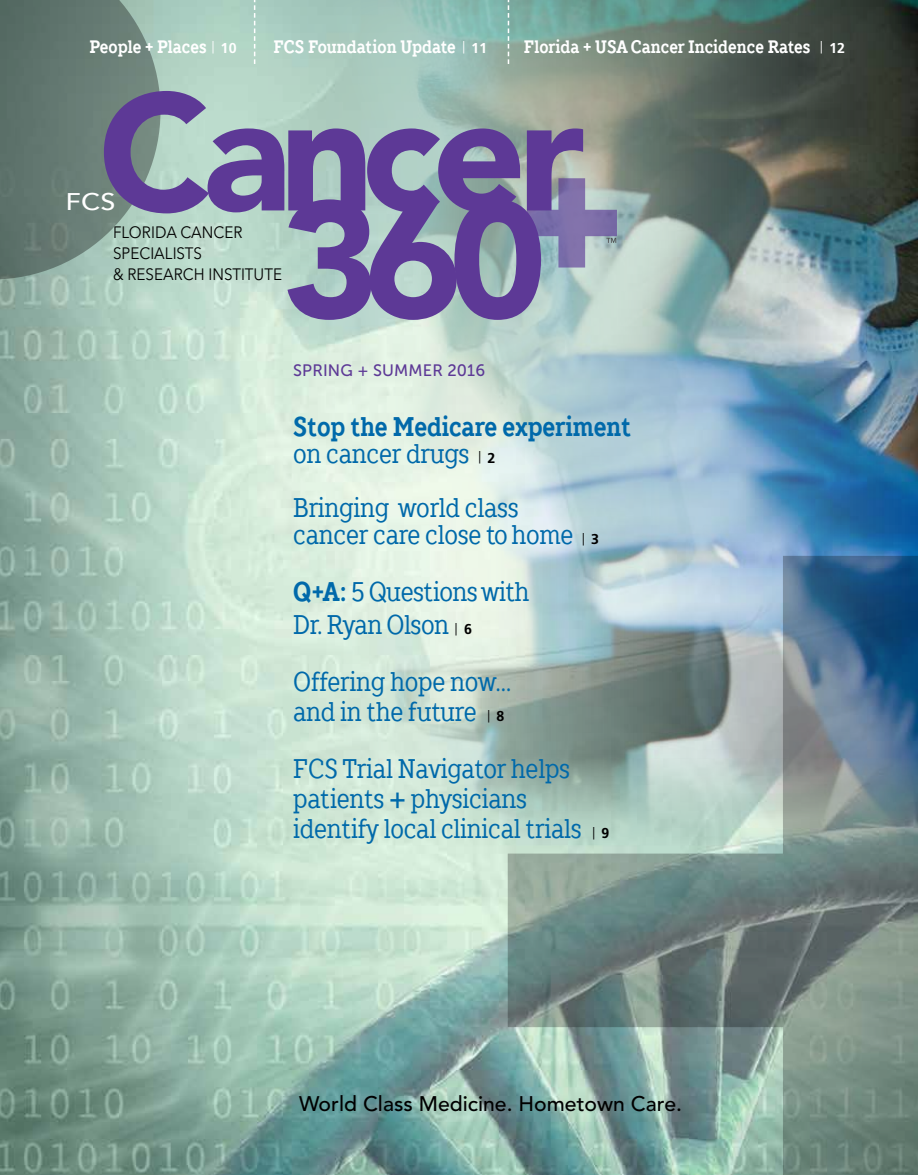
<style>
.page{position:relative;width:918px;height:1175px;background:#fff}
.page>*{position:absolute;margin:0;border:0;box-sizing:border-box;transform-origin:0 0}
.t1{font:900 164.55px "Avenir";letter-spacing:-.07em;color:#5d3996}
.t2{font:27px/30px "TT Slabs Condensed";letter-spacing:-.01em;color:#0069aa}
.t3{font:700 27px/27px "TT Slabs Condensed";letter-spacing:-.005em;color:#0069aa}
.t4{font:500 24px "Avenir Next";color:#fff;scale:1.1 1}
.t5{font:500 21px "Avenir";color:#000}
.t6{font:700 18px "TT Slabs Condensed";color:#fff}
.t7{font:16.5px/20.9px "Avenir Next";color:#000;scale:.92 1}
.t8{font:16.5px "Museo Sans 500";letter-spacing:.01em;color:#5d3996}
.s1{font-family:"Frugal Sans Light DTC";font-weight:400;font-size:15px}
.s2{font-family:"Frugal Sans Bold DTC";font-weight:400;font-size:15px}
.s3{font-weight:400}
.s4{font-family:"Frugal Sans Light DTC";font-weight:400;font-size:15px;color:#000}
.s5{font-family:"Frugal Sans Bold DTC";font-weight:400;font-size:15px;color:#000}
.s6{font-family:"Frugal Sans Light DTC";font-size:15px;color:#000}
.s7{font-family:"Frugal Sans Bold DTC";font-size:15px;color:#000}
.s8{font-weight:700}
.s9{font-size:37.5px}
</style>
<div class="page">
<img style="left:0;top:279px;width:508px;height:895px">
<img style="left:109px;top:0;width:809px;height:864px">
<svg style="left:0;top:0;width:161px;height:279px;background:#71887f"></svg>
<img style="left:508px;top:556px;width:410px;height:618px">
<svg style="left:527px;top:178px;width:90px;height:89px;background:#9498b2"></svg>
<svg style="left:254px;top:0;width:1px;height:64px"></svg>
<svg style="left:508px;top:0;width:1px;height:64px"></svg>
<p class="t6" style="left:90px;top:35px;width:149px">People + Places <span class="s1">|</span> <span class="s2">10</span></p>
<p class="t6" style="left:273px;top:35px;width:215px">FCS Foundation Update <span class="s1">|</span> <span class="s2">11</span></p>
<p class="t6" style="left:524px;top:35px;width:323px">Florida + USA Cancer Incidence Rates <span class="s1">|</span> <span class="s2">12</span></p>
<h1 class="t1" style="left:98px;top:54px;width:488px">Cancer</h1>
<p class="t4" style="left:66px;top:181px;width:47px">FCS</p>
<h1 class="t1" style="left:282px;top:161px;width:266px">360</h1>
<p class="t7" style="left:113px;top:221px;width:185px">FLORIDA CANCER<br>SPECIALISTS<br>&amp; RESEARCH INSTITUTE</p>
<p class="t8" style="left:293px;top:361px;width:193px">SPRING + SUMMER 2016</p>
<p class="t3" style="left:293px;top:413px;width:339px">Stop the Medicare experiment <span class="s3">on cancer drugs</span> <span class="s4">|</span> <span class="s5">2</span></p>
<p class="t2" style="left:293px;top:494px;width:307px;line-height:27px">Bringing world class cancer care close to home <span class="s6">|</span> <span class="s7">3</span></p>
<p class="t2" style="left:293px;top:575px;width:238px;line-height:33px"><span class="s8">Q + A :</span> 5 Questions with<br>Dr. Ryan Olson <span class="s6">|</span> <span class="s7">6</span></p>
<p class="t2" style="left:293px;top:666px;width:220px">Offering hope now… and in the future <span class="s6">|</span> <span class="s7">8</span></p>
<p class="t2" style="left:293px;top:753px;width:318px">FCS Trial Navigator helps patients <span class="s9">+</span> physicians identify local clinical trials <span class="s6">|</span> <span class="s7">9</span></p>
<p class="t5" style="left:299px;top:1091px;width:384px">World Class Medicine. Hometown Care.</p>
</div>
